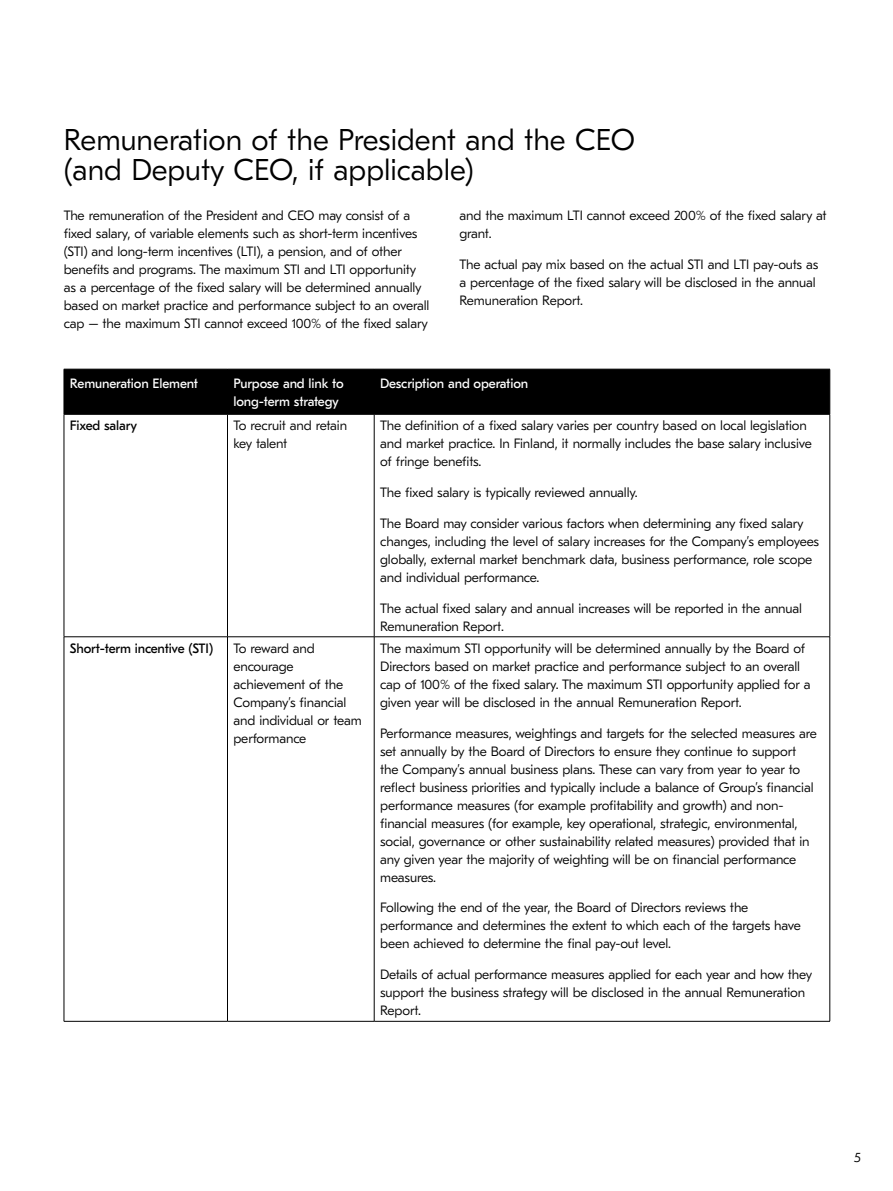
<style>
.page{position:relative;width:893px;height:1191px;background:#fff}
.page>*{position:absolute;margin:0;border:0;box-sizing:border-box;transform-origin:0 0}
.t1{font:300 30px/30px "GT Eesti Pro Text";color:#000}
.t2{font:300 13.5px/18px "GT Eesti Pro Text";letter-spacing:-.01em;color:#000}
.t3{font:13.5px/18px "GT Eesti Pro Text";letter-spacing:-.01em;color:#fff}
.t4{font:13.5px "GT Eesti Pro Text";letter-spacing:-.01em;color:#000}
</style>
<div class="page">
<div style="left:65px;top:370px;width:764px;height:44px;background:#000"></div>
<hr style="left:64px;top:414px;width:1px;height:222px;background:#000">
<hr style="left:227px;top:414px;width:1px;height:222px;background:#000">
<hr style="left:374px;top:414px;width:1px;height:222px;background:#000">
<hr style="left:829px;top:414px;width:1px;height:222px;background:#000">
<hr style="left:64px;top:636px;width:163px;height:1px;background:#000">
<hr style="left:64px;top:637px;width:1px;height:384px;background:#000">
<hr style="left:227px;top:636px;width:147px;height:1px;background:#000">
<hr style="left:227px;top:637px;width:1px;height:384px;background:#000">
<hr style="left:374px;top:636px;width:456px;height:1px;background:#000">
<hr style="left:374px;top:637px;width:1px;height:384px;background:#000">
<hr style="left:829px;top:637px;width:1px;height:384px;background:#000">
<hr style="left:64px;top:1021px;width:163px;height:1px;background:#000">
<hr style="left:227px;top:1021px;width:147px;height:1px;background:#000">
<hr style="left:374px;top:1021px;width:456px;height:1px;background:#000">
<hr style="left:64px;top:369px;width:163px;height:1px;background:#000">
<hr style="left:64px;top:369px;width:1px;height:45px;background:#000">
<hr style="left:227px;top:369px;width:147px;height:1px;background:#000">
<hr style="left:227px;top:369px;width:1px;height:45px;background:#000">
<hr style="left:374px;top:369px;width:456px;height:1px;background:#000">
<hr style="left:374px;top:369px;width:1px;height:45px;background:#000">
<hr style="left:829px;top:369px;width:1px;height:45px;background:#000">
<hr style="left:64px;top:414px;width:163px;height:1px;background:#000">
<hr style="left:227px;top:414px;width:147px;height:1px;background:#000">
<hr style="left:374px;top:414px;width:456px;height:1px;background:#000">
<h1 class="t1" style="left:64px;top:125px;width:573px">Remuneration of the President and the CEO (and Deputy CEO, if applicable)</h1>
<p class="t2" style="left:64px;top:207px;width:367px">The remuneration of the President and CEO may consist of a fixed salary, of variable elements such as short-term incentives (STI) and long-term incentives (LTI), a pension, and of other benefits and programs. The maximum STI and LTI opportunity as a percentage of the fixed salary will be determined annually based on market practice and performance subject to an overall cap – the maximum STI cannot exceed 100% of the fixed salary</p>
<p class="t2" style="left:459px;top:207px;width:369px">and the maximum LTI cannot exceed 200% of the fixed salary at grant.</p>
<p class="t2" style="left:459px;top:255px;width:360px">The actual pay mix based on the actual STI and LTI pay-outs as a percentage of the fixed salary will be disclosed in the annual<br>Remuneration Report.</p>
<p class="t3" style="left:70px;top:374px;width:130px">Remuneration Element</p>
<p class="t3" style="left:233px;top:374px;width:112px">Purpose and link to long-term strategy</p>
<p class="t3" style="left:380px;top:374px;width:150px">Description and operation</p>
<p class="t4" style="left:70px;top:418px;width:69px">Fixed salary</p>
<p class="t2" style="left:233px;top:417px;width:115px">To recruit and retain key talent</p>
<p class="t2" style="left:380px;top:417px;width:433px">The definition of a fixed salary varies per country based on local legislation and market practice. In Finland, it normally includes the base salary inclusive of fringe benefits.</p>
<p class="t2" style="left:380px;top:484px;width:259px">The fixed salary is typically reviewed annually.</p>
<p class="t2" style="left:380px;top:514px;width:440px">The Board may consider various factors when determining any fixed salary changes, including the level of salary increases for the Company’s employees globally, external market benchmark data, business performance, role scope and individual performance.</p>
<p class="t2" style="left:380px;top:599px;width:423px">The actual fixed salary and annual increases will be reported in the annual<br>Remuneration Report.</p>
<p class="t4" style="left:70px;top:640px;width:145px">Short-term incentive (STI)</p>
<p class="t2" style="left:233px;top:639px;width:130px">To reward and encourage achievement of the<br>Company’s financial and individual or team performance</p>
<p class="t2" style="left:380px;top:639px;width:432px">The maximum STI opportunity will be determined annually by the Board of Directors based on market practice and performance subject to an overall cap of 100% of the fixed salary. The maximum STI opportunity applied for a given year will be disclosed in the annual Remuneration Report.</p>
<p class="t2" style="left:380px;top:724px;width:438px">Performance measures, weightings and targets for the selected measures are set annually by the Board of Directors to ensure they continue to support the Company’s annual business plans. These can vary from year to year to reflect business priorities and typically include a balance of Group’s financial performance measures (for example profitability and growth) and non&shy;financial measures (for example, key operational, strategic, environmental, social, governance or other sustainability related measures) provided that in any given year the majority of weighting will be on financial performance measures.</p>
<p class="t2" style="left:380px;top:899px;width:422px">Following the end of the year, the Board of Directors reviews the performance and determines the extent to which each of the targets have been achieved to determine the final pay-out level.</p>
<p class="t2" style="left:380px;top:965px;width:434px">Details of actual performance measures applied for each year and how they support the business strategy will be disclosed in the annual Remuneration<br>Report.</p>
<p class="t2" style="left:854px;top:1148px;width:8px">5</p>
</div>
